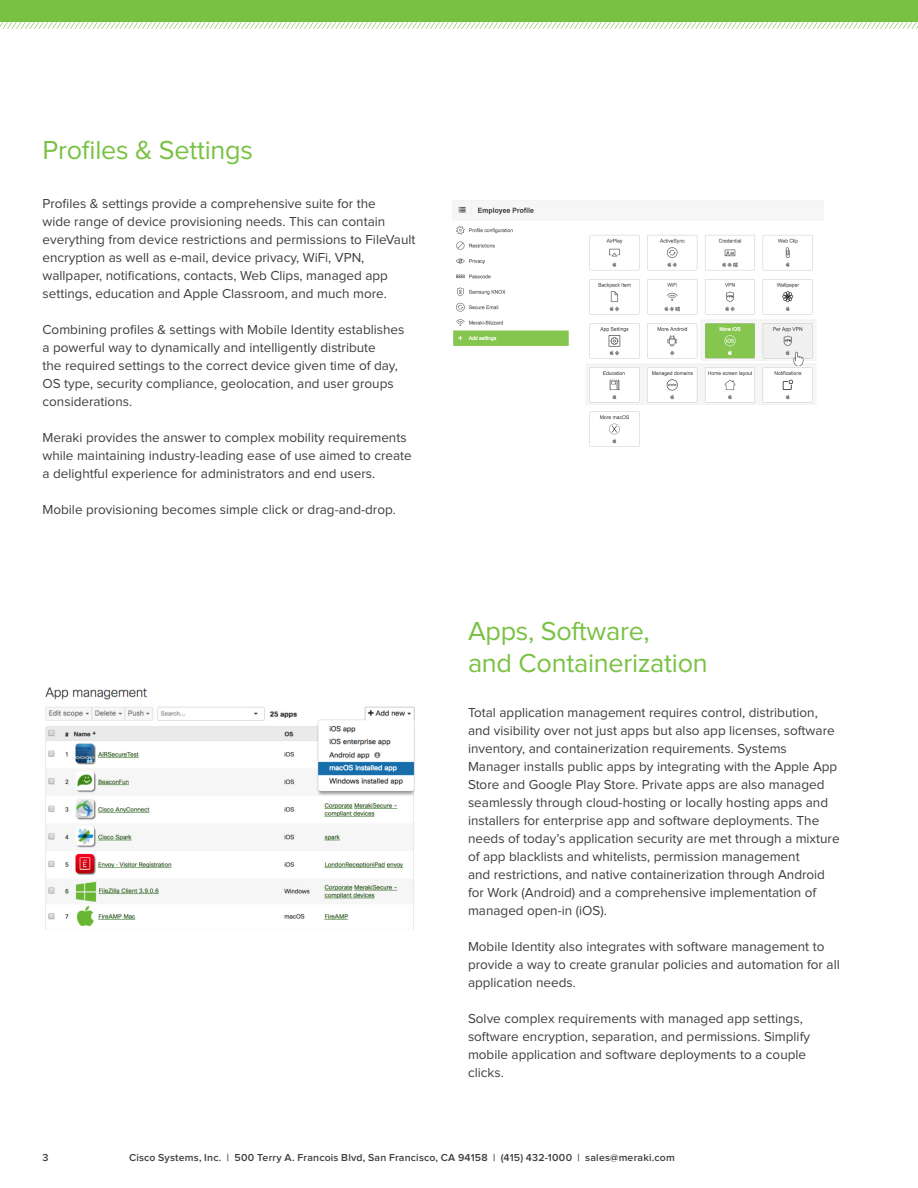
<style>
.page{position:relative;width:918px;height:1188px;background:#fff}
.page>*{position:absolute;margin:0;border:0;box-sizing:border-box;transform-origin:0 0}
.H2_Rule{font:27px/31.5px "Proxima Nova";letter-spacing:-.01em;color:#79c142}
.t1{font:13.5px/18px "Proxima Nova";color:#3e3e3f}
.t2{font:600 10.5px "Proxima Nova";letter-spacing:.02em;color:#3e3e3f}
</style>
<div class="page">
<div style="left:0;top:0;width:918px;height:22px;background:#79c142"></div>
<svg style="left:0;top:22px;width:918px;height:7px"></svg>
<img style="left:452px;top:200px;width:372px;height:247px">
<img style="left:45px;top:687px;width:370px;height:242px">
<p class="H2_Rule" style="left:43px;top:135px;width:212px">Profiles &amp; Settings</p>
<p class="t1" style="left:43px;top:195px;width:375px">Profiles &amp; settings provide a comprehensive suite for the<br>wide range of device provisioning needs. This can contain everything from device restrictions and permissions to FileVault encryption as well as e-mail, device privacy, WiFi, VPN, wallpaper, notifications, contacts, Web Clips, managed app settings, education and Apple Classroom, and much more.</p>
<p class="t1" style="left:43px;top:321px;width:363px">Combining profiles &amp; settings with Mobile Identity establishes a powerful way to dynamically and intelligently distribute<br>the required settings to the correct device given time of day, OS type, security compliance, geolocation, and user groups considerations.</p>
<p class="t1" style="left:43px;top:429px;width:371px">Meraki provides the answer to complex mobility requirements while maintaining industry-leading ease of use aimed to create a delightful experience for administrators and end users.</p>
<p class="t1" style="left:43px;top:501px;width:355px">Mobile provisioning becomes simple click or drag-and-drop.</p>
<p class="H2_Rule" style="left:468px;top:616px;width:241px">Apps, Software,<br>and Containerization</p>
<p class="t1" style="left:468px;top:704px;width:373px">Total application management requires control, distribution, and visibility over not just apps but also app licenses, software inventory, and containerization requirements. Systems Manager installs public apps by integrating with the Apple App Store and Google Play Store. Private apps are also managed seamlessly through cloud-hosting or locally hosting apps and installers for enterprise app and software deployments. The needs of today’s application security are met through a mixture of app blacklists and whitelists, permission management<br>and restrictions, and native containerization through Android for Work (Android) and a comprehensive implementation of managed open-in (iOS).</p>
<p class="t1" style="left:468px;top:938px;width:373px">Mobile Identity also integrates with software management to provide a way to create granular policies and automation for all application needs.</p>
<p class="t1" style="left:468px;top:1010px;width:344px">Solve complex requirements with managed app settings, software encryption, separation, and permissions. Simplify mobile application and software deployments to a couple clicks.</p>
<p class="t2" style="left:43px;top:1153px;width:8px">3</p>
<p class="t2" style="left:129px;top:1152px;width:547px">Cisco Systems, Inc. | 500 Terry A. Francois Blvd, San Francisco, CA 94158 | (415) 432-1000 | sales@meraki.com</p>
</div>
